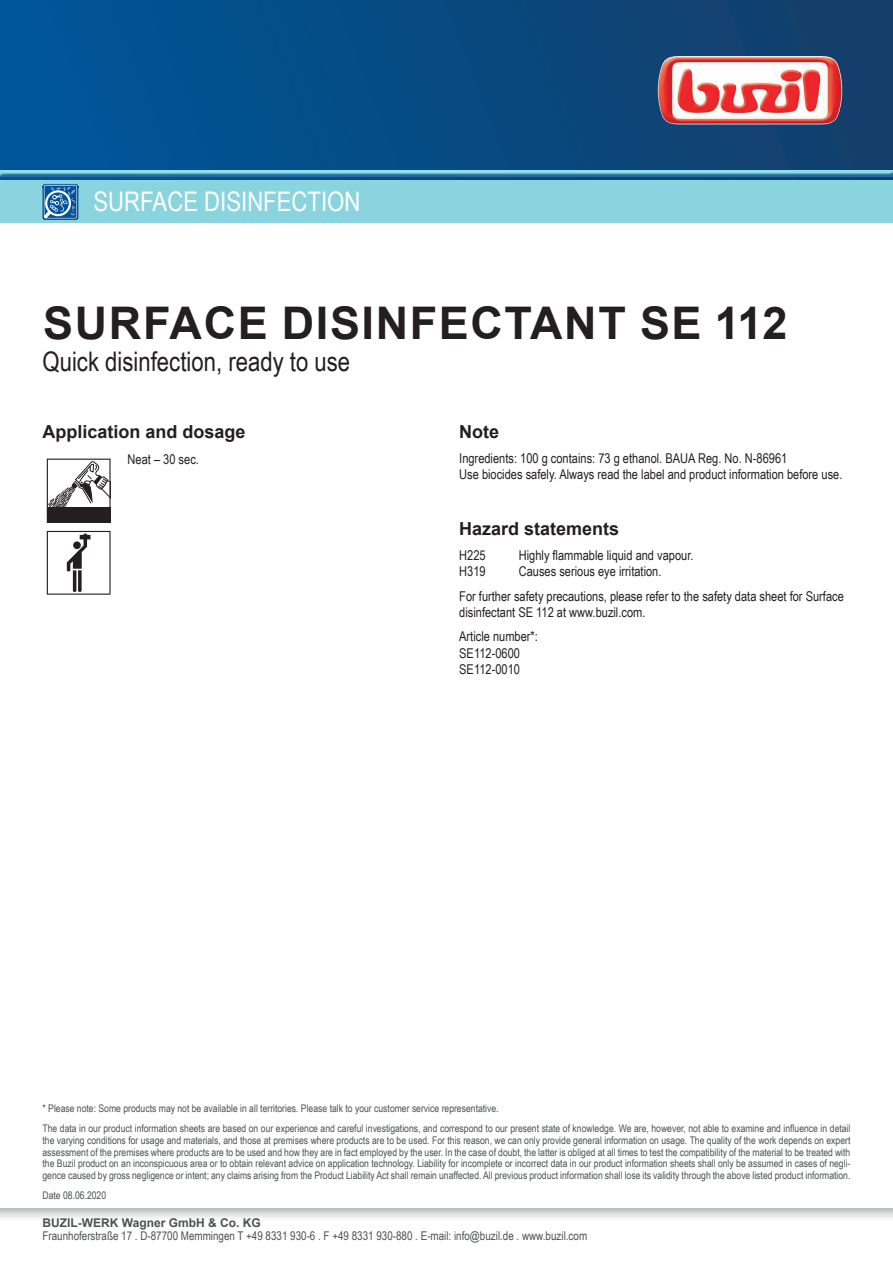
<style>
.page{position:relative;width:893px;height:1263px;background:#fff}
.page>*{position:absolute;margin:0;border:0;box-sizing:border-box;transform-origin:0 0}
.t1{font:700 45px "Arial";letter-spacing:.035em;color:#231f20}
.t2{font:27px "Arial Narrow";color:#231f20}
.t3{font:27px "Arial Narrow";color:#fff}
.t4{font:700 18px "Arial";color:#231f20}
.t5{font:13.5px/16.2px "Arial Narrow";color:#231f20}
.t6{font:12px "Arial Narrow";color:#4e5151}
.t7{font:700 12px "Arial";color:#4e5151}
.t8{font:10.5px/11.7px "Arial Narrow";color:#4d5152}
</style>
<div class="page">
<svg style="left:0;top:1209px;width:893px;height:9px;background:#d9dadc"></svg>
<svg style="left:47px;top:459px;width:64px;height:63px"></svg>
<svg style="left:47px;top:531px;width:64px;height:64px"></svg>
<div style="left:0;top:0;width:893px;height:180px;background:linear-gradient(to right,#00569a,#143e69)"></div>
<img style="left:658px;top:56px;width:184px;height:68px">
<hr style="left:0;top:0;width:1px;height:180px;background:#015599">
<div style="left:0;top:169px;width:893px;height:8px;background:#015599;opacity:.75"></div>
<div style="left:0;top:180px;width:893px;height:43px;background:#8ad4e0"></div>
<img style="left:43px;top:184px;width:35px;height:36px">
<svg style="left:44px;top:185px;width:35px;height:33px"></svg>
<h2 class="t3" style="left:94px;top:182px;width:268px">SURFACE DISINFECTION</h2>
<h1 class="t1" style="left:43px;top:291px;width:746px">SURFACE DISINFECTANT SE 112</h1>
<h2 class="t2" style="left:43px;top:342px;width:309px">Quick disinfection, ready to use</h2>
<h3 class="t4" style="left:43px;top:419px;width:205px">Application and dosage</h3>
<p class="t5" style="left:128px;top:451px;width:73px">Neat – 30 sec.</p>
<h3 class="t4" style="left:459px;top:419px;width:41px">Note</h3>
<p class="t5" style="left:459px;top:450px;width:385px">Ingredients: 100 g contains: 73 g ethanol. BAUA Reg. No. N-86961<br>Use biocides safely. Always read the label and product information before use.</p>
<h3 class="t4" style="left:459px;top:516px;width:162px">Hazard statements</h3>
<p class="t5" style="left:459px;top:546px;width:28px">H225</p>
<p class="t5" style="left:519px;top:546px;width:176px">Highly flammable liquid and vapour.</p>
<p class="t5" style="left:459px;top:562px;width:28px">H319</p>
<p class="t5" style="left:459px;top:558px;width:386px;line-height:24.8px;text-indent:60px">Causes serious eye irritation.<br>For further safety precautions, please refer to the safety data sheet for Surface</p>
<p class="t5" style="left:459px;top:599px;width:188px;line-height:24.8px">disinfectant SE 112 at www.buzil.com.<br>Article number*:</p>
<p class="t5" style="left:459px;top:644px;width:62px">SE112-0600<br>SE112-0010</p>
<p class="t8" style="left:43px;top:1098px;width:809px;line-height:20.2px">* Please note: Some products may not be available in all territories. Please talk to your customer service representative.<br>The data in our product information sheets are based on our experience and careful investigations, and correspond to our present state of knowledge. We are, however, not able to examine and influence in detail</p>
<p class="t8" style="left:43px;top:1134px;width:809px;text-align:justify">the varying conditions for usage and materials, and those at premises where products are to be used. For this reason, we can only provide general information on usage. The quality of the work depends on expert assessment of the premises where products are to be used and how they are in fact employed by the user. In the case of doubt, the latter is obliged at all times to test the compatibility of the material to be treated with the Buzil product on an inconspicuous area or to obtain relevant advice on application technology. Liability for incomplete or incorrect data in our product information sheets shall only be assumed in cases of negli&shy;gence caused by gross negligence or intent; any claims arising from the Product Liability Act shall remain unaffected. All previous product information shall lose its validity through the above listed product information.</p>
<p class="t8" style="left:43px;top:1189px;width:65px">Date 08.06.2020</p>
<p class="t7" style="left:43px;top:1214px;width:220px">BUZIL-WERK Wagner GmbH &amp; Co. KG</p>
<p class="t6" style="left:43px;top:1227px;width:546px">Fraunhoferstraße 17 . D-87700 Memmingen T +49 8331 930-6 . F +49 8331 930-880 . E-mail: info@buzil.de . www.buzil.com</p>
</div>
